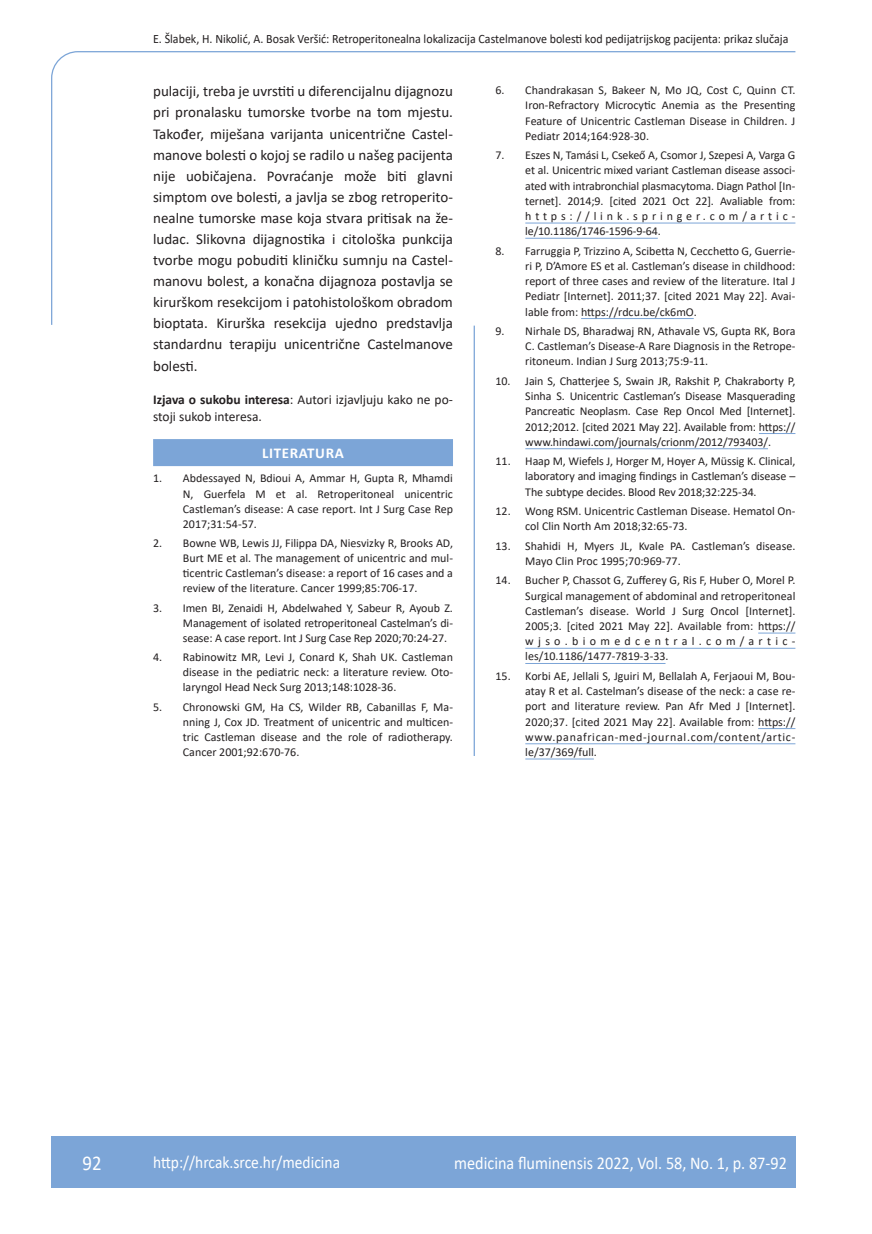
<style>
.page{position:relative;width:872px;height:1234px;background:#fff}
.page>*{position:absolute;margin:0;border:0;box-sizing:border-box;transform-origin:0 0}
.t1{font:21px "Calibri";color:#fff;scale:.9 1}
.t2{font:18px "Calibri";color:#fff;scale:.9 1}
.t3{font:17.25px "Calibri";color:#fff;scale:.9 1}
.osnovni_tekst{font:15px/21.1px "Calibri";color:#231f20;text-align:justify}
.naslov_ruler{font:700 15px "Calibri";letter-spacing:.04em;color:#fff}
.izjava{font:13.5px/16.6px "Calibri";color:#231f20}
.glava{font:12.75px "Calibri";color:#231f20;scale:.94 1}
.literatura{font:12px/15.1px "Calibri";color:#231f20;text-align:justify}
.s1{font-weight:700}
</style>
<div class="page">
<svg style="left:51px;top:51px;width:745px;height:274px"></svg>
<hr style="left:473px;top:325px;width:2px;height:430px;background:#7ca5d7">
<div style="left:51px;top:1135px;width:744px;height:51px;background:#7ca5d7"></div>
<div style="left:153px;top:439px;width:300px;height:27px;background:#7ca5d7"></div>
<hr style="left:525px;top:223px;width:270px;height:1px;background:#7ca5d7">
<hr style="left:525px;top:238px;width:133px;height:1px;background:#7ca5d7">
<hr style="left:581px;top:318px;width:112px;height:1px;background:#7ca5d7">
<hr style="left:759px;top:433px;width:36px;height:1px;background:#7ca5d7">
<hr style="left:525px;top:448px;width:243px;height:1px;background:#7ca5d7">
<hr style="left:758px;top:632px;width:37px;height:1px;background:#7ca5d7">
<hr style="left:525px;top:647px;width:270px;height:1px;background:#7ca5d7">
<hr style="left:525px;top:663px;width:140px;height:1px;background:#7ca5d7">
<hr style="left:758px;top:728px;width:37px;height:1px;background:#7ca5d7">
<hr style="left:525px;top:743px;width:270px;height:1px;background:#7ca5d7">
<hr style="left:525px;top:758px;width:69px;height:1px;background:#7ca5d7">
<p class="glava" style="left:153px;top:29px;width:677px">E. Šlabek, H. Nikolić, A. Bosak Veršić: Retroperitonealna lokalizacija Castelmanove bolesti kod pedijatrijskog pacijenta: prikaz slučaja</p>
<p class="osnovni_tekst" style="left:153px;top:80px;width:301px">pulaciji, treba je uvrstiti u diferencijalnu dijagnozu pri pronalasku tumorske tvorbe na tom mjestu.<br>Također, miješana varijanta unicentrične Castel&shy;manove bolesti o kojoj se radilo u našeg pacijenta nije uobičajena. Povraćanje može biti glavni simptom ove bolesti, a javlja se zbog retroperito&shy;nealne tumorske mase koja stvara pritisak na že&shy;ludac. Slikovna dijagnostika i citološka punkcija tvorbe mogu pobuditi kliničku sumnju na Castel&shy;manovu bolest, a konačna dijagnoza postavlja se kirurškom resekcijom i patohistološkom obradom bioptata. Kirurška resekcija ujedno predstavlja standardnu terapiju unicentrične Castelmanove bolesti.</p>
<p class="izjava" style="left:153px;top:391px;width:301px"><span class="s1">Izjava o sukobu interesa</span>: Autori izjavljuju kako ne po&shy;stoji sukob interesa.</p>
<p class="naslov_ruler" style="left:262px;top:442px;width:83px">LITERATURA</p>
<p class="literatura" style="left:183px;top:470px;width:271px;text-indent:-30px">1. Abdessayed N, Bdioui A, Ammar H, Gupta R, Mhamdi N, Guerfela M et al. Retroperitoneal unicentric Castleman’s disease: A case report. Int J Surg Case Rep 2017;31:54-57.</p>
<p class="literatura" style="left:183px;top:535px;width:272px;text-indent:-30px">2. Bowne WB, Lewis JJ, Filippa DA, Niesvizky R, Brooks AD, Burt ME et al. The management of unicentric and mul&shy;ticentric Castleman’s disease: a report of 16 cases and a review of the literature. Cancer 1999;85:706-17.</p>
<p class="literatura" style="left:183px;top:599px;width:271px;text-indent:-30px">3. Imen BI, Zenaidi H, Abdelwahed Y, Sabeur R, Ayoub Z.<br>Management of isolated retroperitoneal Castelman’s di&shy;sease: A case report. Int J Surg Case Rep 2020;70:24-27.</p>
<p class="literatura" style="left:183px;top:649px;width:271px;text-indent:-30px">4. Rabinowitz MR, Levi J, Conard K, Shah UK. Castleman disease in the pediatric neck: a literature review. Oto&shy;laryngol Head Neck Surg 2013;148:1028-36.</p>
<p class="literatura" style="left:183px;top:698px;width:271px;text-indent:-30px">5. Chronowski GM, Ha CS, Wilder RB, Cabanillas F, Ma&shy;nning J, Cox JD. Treatment of unicentric and multicen&shy;tric Castleman disease and the role of radiotherapy.<br>Cancer 2001;92:670-76.</p>
<p class="literatura" style="left:525px;top:82px;width:271px;text-indent:-30px">6. Chandrakasan S, Bakeer N, Mo JQ, Cost C, Quinn CT.<br>Iron-Refractory Microcytic Anemia as the Presenting Feature of Unicentric Castleman Disease in Children. J Pediatr 2014;164:928-30.</p>
<p class="literatura" style="left:525px;top:147px;width:271px;text-indent:-30px">7. Eszes N, Tamási L, Csekeő A, Csomor J, Szepesi A, Varga G et al. Unicentric mixed variant Castleman disease associ&shy;ated with intrabronchial plasmacytoma. Diagn Pathol [In&shy;ternet]. 2014;9. [cited 2021 Oct 22]. Avaliable from: https://link.springer.com/artic&shy;le/10.1186/1746-1596-9-64.</p>
<p class="literatura" style="left:525px;top:243px;width:271px;text-indent:-30px">8. Farruggia P, Trizzino A, Scibetta N, Cecchetto G, Guerrie&shy;ri P, D’Amore ES et al. Castleman’s disease in childhood: report of three cases and review of the literature. Ital J Pediatr [Internet]. 2011;37. [cited 2021 May 22]. Avai&shy;lable from: https://rdcu.be/ck6mO.</p>
<p class="literatura" style="left:525px;top:323px;width:272px;text-indent:-30px">9. Nirhale DS, Bharadwaj RN, Athavale VS, Gupta RK, Bora C. Castleman’s Disease-A Rare Diagnosis in the Retrope&shy;ritoneum. Indian J Surg 2013;75:9-11.</p>
<p class="literatura" style="left:525px;top:373px;width:271px;text-indent:-30px">10. Jain S, Chatterjee S, Swain JR, Rakshit P, Chakraborty P, Sinha S. Unicentric Castleman’s Disease Masquerading Pancreatic Neoplasm. Case Rep Oncol Med [Internet].<br>2012;2012. [cited 2021 May 22]. Available from: https:// www.hindawi.com/journals/crionm/2012/793403/.</p>
<p class="literatura" style="left:525px;top:453px;width:271px;text-indent:-30px">11. Haap M, Wiefels J, Horger M, Hoyer A, Müssig K. Clinical, laboratory and imaging findings in Castleman’s disease – The subtype decides. Blood Rev 2018;32:225-34.</p>
<p class="literatura" style="left:525px;top:503px;width:271px;text-indent:-30px">12. Wong RSM. Unicentric Castleman Disease. Hematol On&shy;col Clin North Am 2018;32:65-73.</p>
<p class="literatura" style="left:525px;top:537px;width:271px;text-indent:-30px">13. Shahidi H, Myers JL, Kvale PA. Castleman’s disease.<br>Mayo Clin Proc 1995;70:969-77.</p>
<p class="literatura" style="left:525px;top:572px;width:272px;text-indent:-30px">14. Bucher P, Chassot G, Zufferey G, Ris F, Huber O, Morel P.<br>Surgical management of abdominal and retroperitoneal Castleman’s disease. World J Surg Oncol [Internet].<br>2005;3. [cited 2021 May 22]. Available from: https:// wjso.biomedcentral.com/artic&shy;les/10.1186/1477-7819-3-33.</p>
<p class="literatura" style="left:525px;top:668px;width:271px;text-indent:-30px">15. Korbi AE, Jellali S, Jguiri M, Bellalah A, Ferjaoui M, Bou&shy;atay R et al. Castelman’s disease of the neck: a case re&shy;port and literature review. Pan Afr Med J [Internet].<br>2020;37. [cited 2021 May 22]. Available from: https:// www.panafrican-med-journal.com/content/artic&shy;le/37/369/full.</p>
<p class="t1" style="left:82px;top:1147px;width:23px">92</p>
<p class="t3" style="left:153px;top:1149px;width:209px">http://hrcak.srce.hr/medicina</p>
<p class="t2" style="left:454px;top:1149px;width:371px">medicina fluminensis 2022, Vol. 58, No. 1, p. 87-92</p>
</div>
